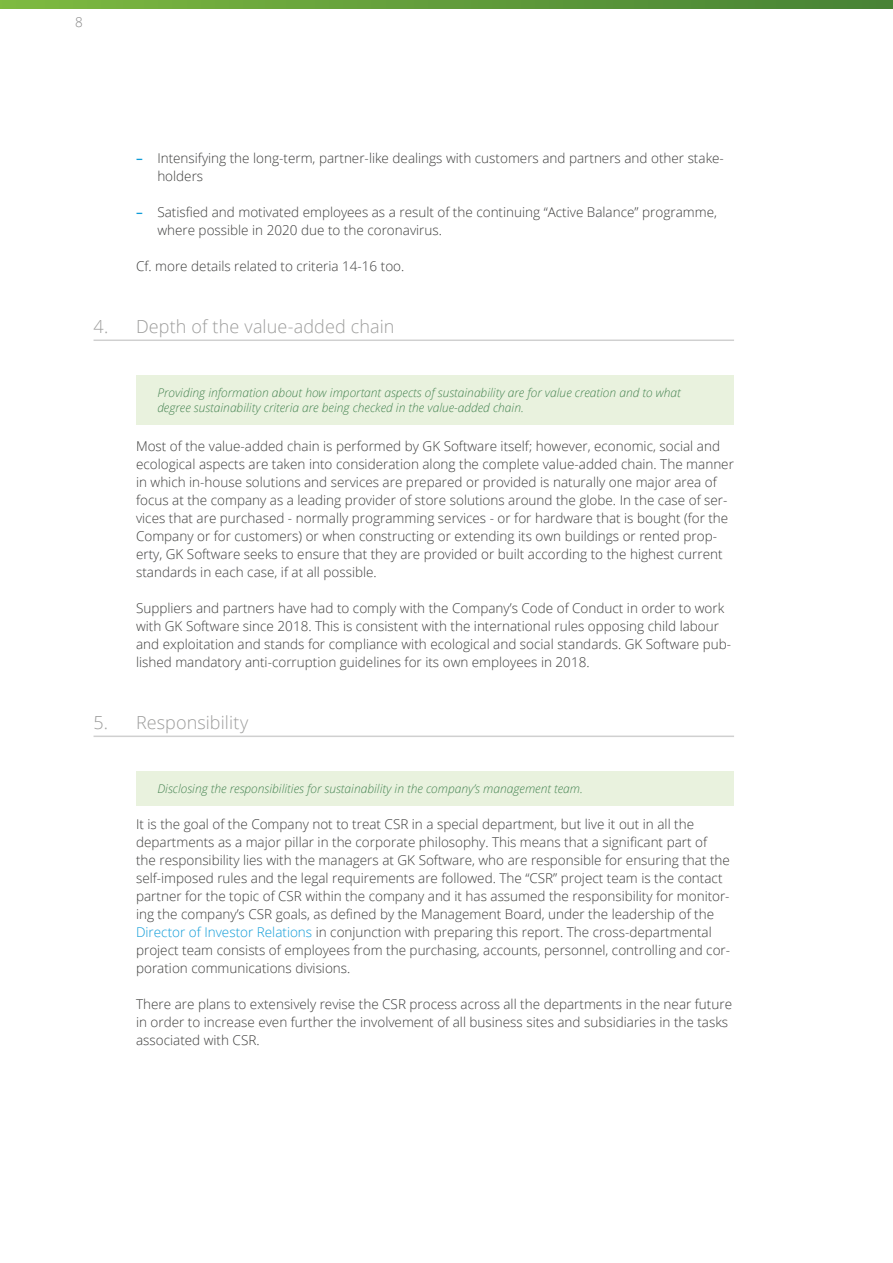
<style>
.page{position:relative;width:893px;height:1263px;background:#fff}
.page>*{position:absolute;margin:0;border:0;box-sizing:border-box;transform-origin:0 0}
.t1{font:300 18px "Open Sans";letter-spacing:.005em;color:#9d9d9c}
.t2{font:300 13.5px/18px "Open Sans";color:#3c3c3b}
.t3{font:300 13.5px "Open Sans";color:#878787}
.t4{font:italic 300 12px/15px "Open Sans";color:#478453}
.s1{font-weight:600;color:#0f9cd8}
.s2{color:#0f9cd8}
</style>
<div class="page">
<svg style="left:0;top:0;width:893px;height:9px;background:#619d3a"></svg>
<hr style="left:94px;top:339px;width:640px;height:2px;background:#d0d0d0">
<div style="left:136px;top:375px;width:598px;height:49px;background:#e9f2de"></div>
<hr style="left:94px;top:735px;width:640px;height:2px;background:#d0d0d0">
<div style="left:136px;top:771px;width:598px;height:34px;background:#e9f2de"></div>
<p class="t3" style="left:75px;top:13px;width:9px">8</p>
<p class="t2" style="left:157px;top:148px;width:568px;text-indent:-21px"><span class="s1">–</span> Intensifying the long-term, partner-like dealings with customers and partners and other stake&shy;holders</p>
<p class="t2" style="left:157px;top:202px;width:561px;text-indent:-21px"><span class="s1">–</span> Satisfied and motivated employees as a result of the continuing “Active Balance” programme, where possible in 2020 due to the coronavirus.</p>
<p class="t2" style="left:136px;top:256px;width:270px">Cf. more details related to criteria 14-16 too.</p>
<h1 class="t1" style="left:94px;top:314px;width:302px">4. Depth of the value-added chain</h1>
<p class="t4" style="left:157px;top:384px;width:525px">Providing information about how important aspects of sustainability are for value creation and to what degree sustainability criteria are being checked in the value-added chain.</p>
<p class="t2" style="left:136px;top:436px;width:599px">Most of the value-added chain is performed by GK Software itself; however, economic, social and ecological aspects are taken into consideration along the complete value-added chain. The manner in which in-house solutions and services are prepared or provided is naturally one major area of focus at the company as a leading provider of store solutions around the globe. In the case of ser&shy;vices that are purchased - normally programming services - or for hardware that is bought (for the Company or for customers) or when constructing or extending its own buildings or rented prop&shy;erty, GK Software seeks to ensure that they are provided or built according to the highest current standards in each case, if at all possible.</p>
<p class="t2" style="left:136px;top:598px;width:597px">Suppliers and partners have had to comply with the Company’s Code of Conduct in order to work with GK Software since 2018. This is consistent with the international rules opposing child labour and exploitation and stands for compliance with ecological and social standards. GK Software pub&shy;lished mandatory anti-corruption guidelines for its own employees in 2018.</p>
<h1 class="t1" style="left:94px;top:710px;width:157px">5. Responsibility</h1>
<p class="t4" style="left:157px;top:780px;width:427px">Disclosing the responsibilities for sustainability in the company’s management team.</p>
<p class="t2" style="left:136px;top:814px;width:596px">It is the goal of the Company not to treat CSR in a special department, but live it out in all the departments as a major pillar in the corporate philosophy. This means that a significant part of the responsibility lies with the managers at GK Software, who are responsible for ensuring that the self-imposed rules and the legal requirements are followed. The “CSR” project team is the contact partner for the topic of CSR within the company and it has assumed the responsibility for monitor&shy;ing the company’s CSR goals, as defined by the Management Board, under the leadership of the <span class="s2">Director of Investor Relations</span> in conjunction with preparing this report. The cross-departmental project team consists of employees from the purchasing, accounts, personnel, controlling and cor&shy;poration communications divisions.</p>
<p class="t2" style="left:136px;top:994px;width:597px">There are plans to extensively revise the CSR process across all the departments in the near future in order to increase even further the involvement of all business sites and subsidiaries in the tasks associated with CSR.</p>
</div>
